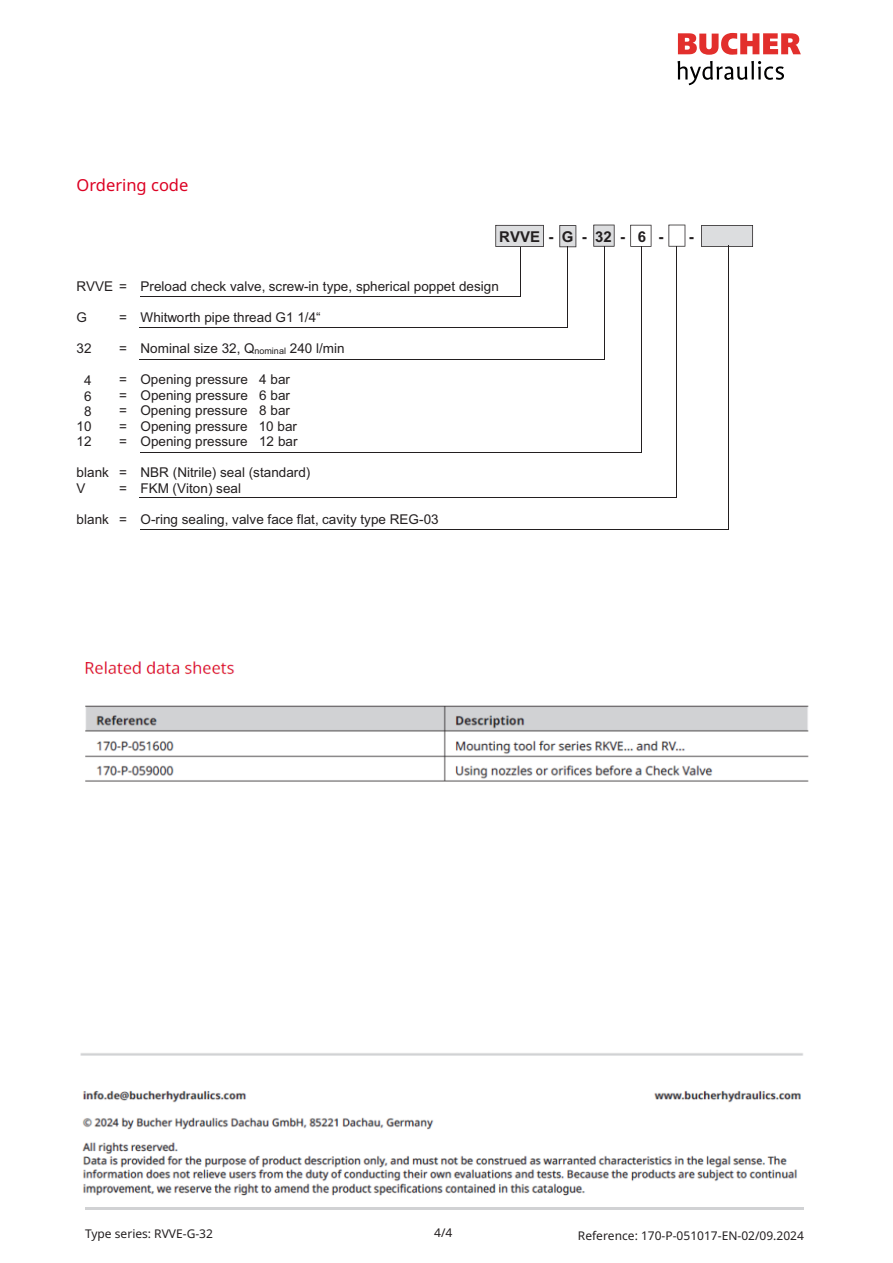
<style>
.page{position:relative;width:893px;height:1263px;background:#fff}
.page>*{position:absolute;margin:0;border:0;box-sizing:border-box;transform-origin:0 0}
.t1{font:16.5px "Noto Sans";color:#dc0023}
.t2{font:700 15px "Arial";color:#231f20}
.t3{font:13.5px/15.6px "Arial";color:#231f20}
.reference{font:12px "Noto Sans";color:#231f20}
.date{font:12px "Noto Sans";color:#231f20}
.s1{font-size:9px}
</style>
<div class="page">
<svg style="left:678px;top:33px;width:123px;height:22px"></svg>
<svg style="left:677px;top:61px;width:107px;height:24px"></svg>
<hr style="left:85px;top:1208px;width:719px;height:2px;background:#d1d2d4">
<hr style="left:140px;top:296px;width:380px;height:1px;background:#231f20">
<hr style="left:140px;top:360px;width:464px;height:1px;background:#231f20">
<hr style="left:568px;top:247px;width:1px;height:81px;background:#231f20">
<hr style="left:604px;top:247px;width:1px;height:113px;background:#231f20">
<hr style="left:641px;top:246px;width:1px;height:206px;background:#231f20">
<hr style="left:140px;top:452px;width:501px;height:1px;background:#231f20">
<hr style="left:677px;top:247px;width:1px;height:250px;background:#231f20">
<hr style="left:139px;top:497px;width:538px;height:1px;background:#231f20">
<hr style="left:520px;top:247px;width:1px;height:50px;background:#231f20">
<hr style="left:140px;top:327px;width:428px;height:1px;background:#231f20">
<svg style="left:495px;top:224px;width:258px;height:29px"></svg>
<hr style="left:140px;top:529px;width:588px;height:1px;background:#231f20">
<hr style="left:728px;top:246px;width:1px;height:284px;background:#231f20">
<img style="left:85px;top:661px;width:724px;height:121px">
<img style="left:80px;top:1053px;width:723px;height:143px">
<h2 class="t1" style="left:77px;top:174px;width:113px">Ordering code</h2>
<p class="t2" style="left:499px;top:226px;width:166px">RVVE - G - 32 - 6 -</p>
<p class="t2" style="left:689px;top:226px;width:6px">-</p>
<p class="t3" style="left:77px;top:278px;width:424px">RVVE = Preload check valve, screw-in type, spherical poppet design</p>
<p class="t3" style="left:77px;top:310px;width:12px">G</p>
<p class="t3" style="left:119px;top:310px;width:203px">= Whitworth pipe thread G1 1/4“</p>
<p class="t3" style="left:77px;top:341px;width:17px">32</p>
<p class="t3" style="left:119px;top:341px;width:227px">= Nominal size 32, Q<span class="s1">nominal</span> 240 l/min</p>
<p class="t3" style="left:84px;top:372px;width:9px">4</p>
<p class="t3" style="left:119px;top:372px;width:172px">= Opening pressure 4 bar</p>
<p class="t3" style="left:84px;top:388px;width:9px">6</p>
<p class="t3" style="left:119px;top:387px;width:172px">= Opening pressure 6 bar</p>
<p class="t3" style="left:84px;top:403px;width:9px">8</p>
<p class="t3" style="left:119px;top:403px;width:172px">= Opening pressure 8 bar</p>
<p class="t3" style="left:77px;top:418px;width:17px">10</p>
<p class="t3" style="left:119px;top:418px;width:179px">= Opening pressure 10 bar</p>
<p class="t3" style="left:77px;top:434px;width:17px">12</p>
<p class="t3" style="left:119px;top:434px;width:180px">= Opening pressure 12 bar</p>
<p class="t3" style="left:77px;top:465px;width:235px">blank = NBR (Nitrile) seal (standard)<br>V</p>
<p class="t3" style="left:119px;top:480px;width:124px">= FKM (Viton) seal</p>
<p class="t3" style="left:77px;top:511px;width:364px">blank = O-ring sealing, valve face flat, cavity type REG-03</p>
<p class="date" style="left:85px;top:1225px;width:129px">Type series: RVVE-G-32</p>
<p class="reference" style="left:434px;top:1224px;width:20px">4/4</p>
<p class="reference" style="left:578px;top:1227px;width:228px">Reference: 170-P-051017-EN-02/09.2024</p>
</div>
